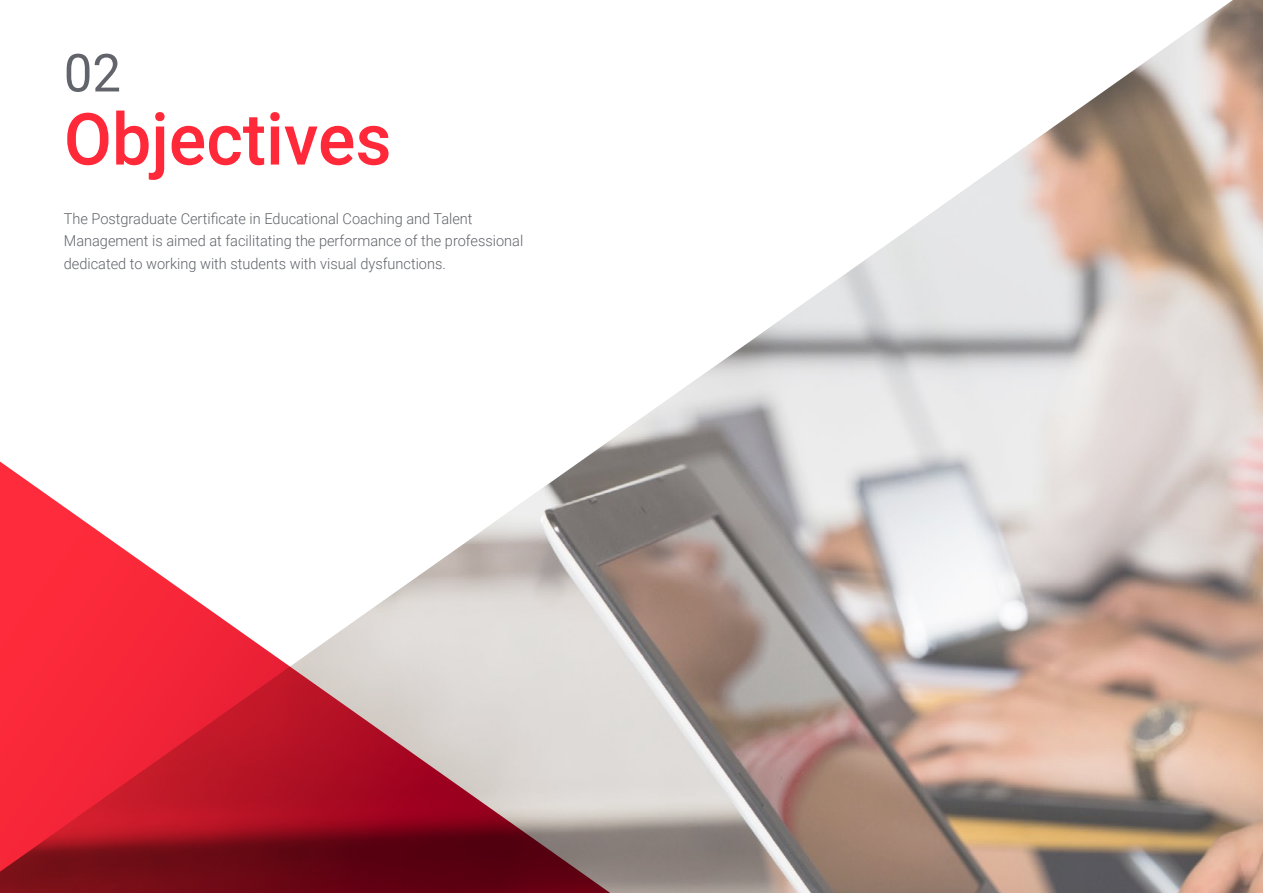
<style>
.page{position:relative;width:1263px;height:893px;background:#fff}
.page>*{position:absolute;margin:0;border:0;box-sizing:border-box;transform-origin:0 0}
.t1{font:500 72px "Roboto";color:#ff293a}
.t2{font:52.5px "Roboto";color:#61646a}
.t3{font:300 15px/22.5px "Roboto";color:#61646a}
</style>
<div class="page">
<img style="left:602px;top:0;width:661px;height:893px">
<svg style="left:0;top:446px;width:640px;height:447px"></svg>
<h2 class="t2" style="left:64px;top:36px;width:59px">02</h2>
<h1 class="t1" style="left:64px;top:89px;width:329px">Objectives</h1>
<p class="t3" style="left:64px;top:207px;width:461px">The Postgraduate Certificate in Educational Coaching and Talent<br>Management is aimed at facilitating the performance of the professional dedicated to working with students with visual dysfunctions.</p>
</div>
